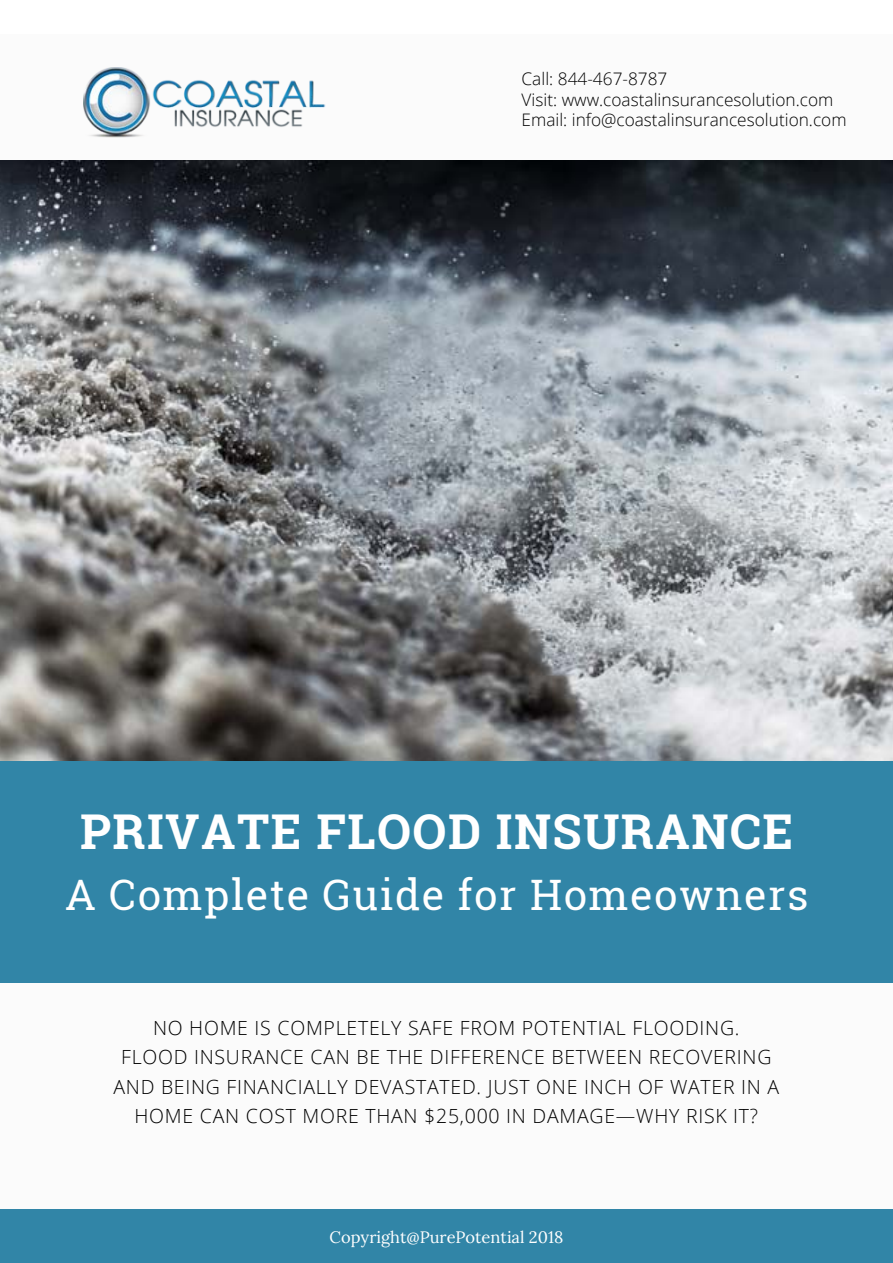
<style>
.page{position:relative;width:893px;height:1263px;background:#fff}
.page>*{position:absolute;margin:0;border:0;box-sizing:border-box;transform-origin:0 0}
.t1{font:700 48px "Roboto Slab";letter-spacing:.03em;color:#fff}
.t2{font:42px "Roboto Slab";letter-spacing:.035em;color:#fff}
.t3{font:300 19.5px/29.2px "Open Sans";letter-spacing:.04em;color:#000;text-align:center}
.t4{font:300 17.25px/20.7px "Open Sans";color:#000}
.t5{font:16.5px "Lora";color:#fff}
</style>
<div class="page">
<div style="left:0;top:34px;width:893px;height:127px;background:#fbfbfb"></div>
<div style="left:0;top:888px;width:893px;height:321px;background:#fbfbfb"></div>
<img style="left:0;top:160px;width:893px;height:601px">
<div style="left:0;top:1210px;width:893px;height:52px;background:#3185a7"></div>
<div style="left:0;top:761px;width:893px;height:221px;background:#3185a7"></div>
<img style="left:84px;top:67px;width:242px;height:70px">
<p class="t4" style="left:522px;top:68px;width:326px">Call: 844-467-8787<br>Visit: www.coastalinsurancesolution.com<br>Email: info@coastalinsurancesolution.com</p>
<h1 class="t1" style="left:80px;top:798px;width:715px">PRIVATE FLOOD INSURANCE</h1>
<h2 class="t2" style="left:65px;top:866px;width:745px">A Complete Guide for Homeowners</h2>
<p class="t3" style="left:113px;top:1013px;width:667px">NO HOME IS COMPLETELY SAFE FROM POTENTIAL FLOODING.<br>FLOOD INSURANCE CAN BE THE DIFFERENCE BETWEEN RECOVERING AND BEING FINANCIALLY DEVASTATED. JUST ONE INCH OF WATER IN A HOME CAN COST MORE THAN $25,000 IN DAMAGE—WHY RISK IT?</p>
<p class="t5" style="left:330px;top:1225px;width:235px">Copyright@PurePotential 2018</p>
</div>
